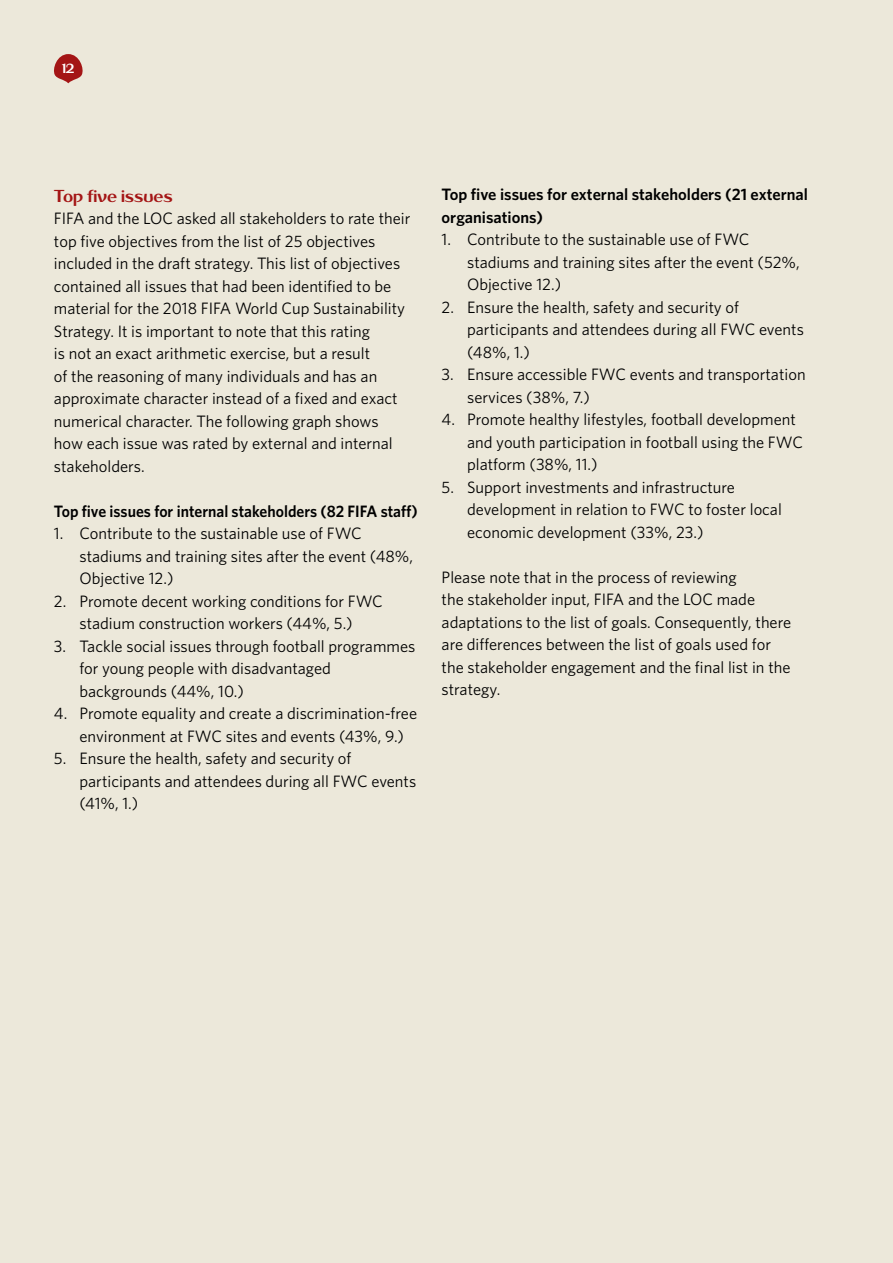
<style>
.page{position:relative;width:893px;height:1263px;background:#ece8da}
.page>*{position:absolute;margin:0;border:0;box-sizing:border-box;transform-origin:0 0}
.t1{font:19.5px "Dusha";letter-spacing:-.005em;color:#a41515}
.t2{font:16.5px/22.5px "Whitney";color:#000}
.t3{font:600 16.5px/22.5px "Whitney";color:#000}
.t4{font:600 16.5px "Whitney";color:#000;scale:.95 1}
.t5{font:15px "Dusha";color:#fff}
</style>
<div class="page">
<svg style="left:54px;top:54px;width:29px;height:29px"></svg>
<p class="t5" style="left:62px;top:63px;width:14px">12</p>
<p class="t1" style="left:54px;top:190px;width:120px">Top five issues</p>
<p class="t2" style="left:54px;top:209px;width:358px">FIFA and the LOC asked all stakeholders to rate their top five objectives from the list of 25 objectives included in the draft strategy. This list of objectives contained all issues that had been identified to be material for the 2018 FIFA World Cup Sustainability Strategy. It is important to note that this rating<br>is not an exact arithmetic exercise, but a result<br>of the reasoning of many individuals and has an approximate character instead of a fixed and exact numerical character. The following graph shows how each issue was rated by external and internal stakeholders.</p>
<p class="t4" style="left:54px;top:505px;width:384px">Top five issues for internal stakeholders (82 FIFA staff)</p>
<p class="t2" style="left:79px;top:524px;width:335px;text-indent:-26px">1. Contribute to the sustainable use of FWC stadiums and training sites after the event (48%,<br>Objective 12.)</p>
<p class="t2" style="left:54px;top:591px;width:330px;text-align:center">2. Promote decent working conditions for FWC stadium construction workers (44%, 5.)</p>
<p class="t2" style="left:79px;top:636px;width:337px;text-indent:-26px">3. Tackle social issues through football programmes for young people with disadvantaged backgrounds (44%, 10.)</p>
<p class="t2" style="left:79px;top:704px;width:339px;text-indent:-26px">4. Promote equality and create a discrimination-free environment at FWC sites and events (43%, 9.)</p>
<p class="t2" style="left:79px;top:749px;width:338px;text-indent:-26px">5. Ensure the health, safety and security of participants and attendees during all FWC events (41%, 1.)</p>
<p class="t3" style="left:442px;top:185px;width:368px">Top five issues for external stakeholders (21 external organisations)</p>
<p class="t2" style="left:467px;top:230px;width:334px;text-indent:-26px">1. Contribute to the sustainable use of FWC stadiums and training sites after the event (52%,<br>Objective 12.)</p>
<p class="t2" style="left:467px;top:298px;width:338px;text-indent:-26px">2. Ensure the health, safety and security of participants and attendees during all FWC events (48%, 1.)</p>
<p class="t2" style="left:467px;top:365px;width:340px;text-indent:-26px">3. Ensure accessible FWC events and transportation services (38%, 7.)</p>
<p class="t2" style="left:467px;top:410px;width:337px;text-indent:-26px">4. Promote healthy lifestyles, football development and youth participation in football using the FWC platform (38%, 11.)</p>
<p class="t2" style="left:467px;top:478px;width:316px;text-indent:-26px">5. Support investments and infrastructure development in relation to FWC to foster local economic development (33%, 23.)</p>
<p class="t2" style="left:442px;top:568px;width:351px">Please note that in the process of reviewing<br>the stakeholder input, FIFA and the LOC made adaptations to the list of goals. Consequently, there are differences between the list of goals used for the stakeholder engagement and the final list in the strategy.</p>
</div>
